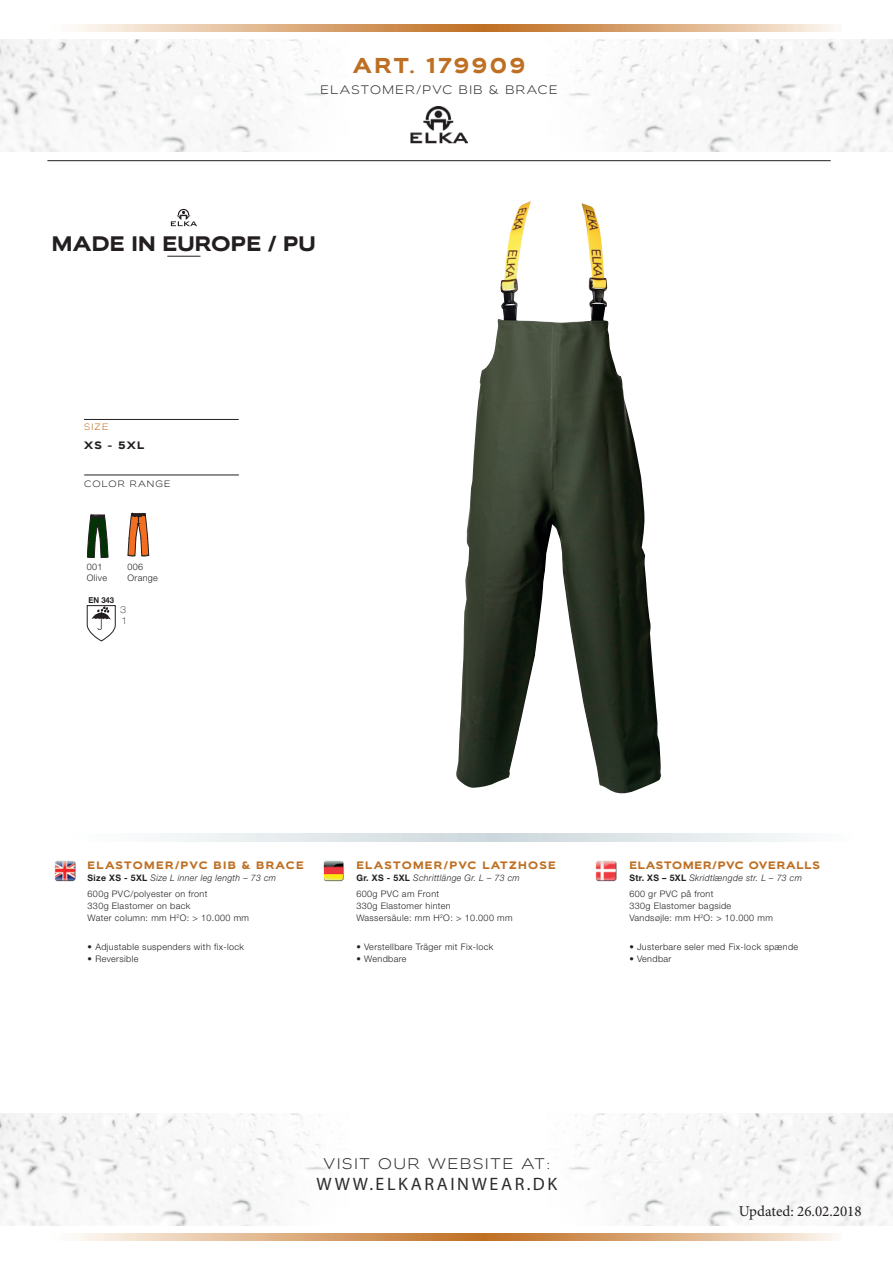
<style>
.page{position:relative;width:893px;height:1263px;background:#fff}
.page>*{position:absolute;margin:0;border:0;box-sizing:border-box;transform-origin:0 0}
.t1{font:700 21px "Biondi Sans Rg";letter-spacing:.125em;color:#be6f23}
.t2{font:700 20.4px "Biondi Sans Rg";letter-spacing:.01em;color:#231f20}
.t3{font:18px "Myriad Pro";letter-spacing:.145em;color:#2e2b2c}
.t4{font:15px "Biondi Sans Lt";letter-spacing:.125em;color:#2e2b2c}
.t5{font:15px "Minion Pro";color:#231f20}
.t6{font:12px "Biondi Sans Lt";letter-spacing:.125em;color:#2e2b2c}
.t7{font:700 10.5px "Biondi Sans Rg";letter-spacing:.125em;color:#be6f23}
.t8{font:700 10.5px "Biondi Sans Rg";letter-spacing:.08em;color:#be6f23}
.t9{font:700 10.5px "Biondi Sans Rg";color:#231f20}
.t10{font:100 expanded 9.3px/11.2px "Helvetica Neue LT Pro";color:#231f20}
.t11{font:300 9px/12px "Helvetica Neue LT Pro";letter-spacing:.04em;color:#231f20}
.t12{font:italic 300 9px/16.5px "Helvetica Neue LT Pro";letter-spacing:.04em;color:#231f20}
.t13{font:9px "Biondi Sans Lt";letter-spacing:.125em;color:#231f20}
.t14{font:9px "Biondi Sans Lt";color:#be6f23}
.t15{font:700 8.1px "Helvetica Neue";color:#231f20;scale:.95 1}
.s1{font-weight:700;font-style:normal}
.s2{font-style:normal}
</style>
<div class="page">
<img style="left:569px;top:1114px;width:324px;height:111px">
<img style="left:0;top:1114px;width:327px;height:111px">
<img style="left:569px;top:40px;width:324px;height:111px">
<img style="left:0;top:40px;width:326px;height:111px">
<hr style="left:47px;top:160px;width:784px;height:1px;background:#231f20">
<img style="left:410px;top:106px;width:57px;height:37px">
<svg style="left:73px;top:24px;width:763px;height:8px;background:#ddb085"></svg>
<svg style="left:73px;top:1233px;width:763px;height:8px;background:#ddb085"></svg>
<hr style="left:167px;top:256px;width:33px;height:1px;background:#231f20">
<svg style="left:171px;top:209px;width:26px;height:17px"></svg>
<img style="left:595px;top:860px;width:22px;height:22px">
<img style="left:323px;top:860px;width:21px;height:22px">
<img style="left:54px;top:860px;width:22px;height:22px">
<svg style="left:162px;top:834px;width:635px;height:7px;background:#e0e7e9"></svg>
<img style="left:456px;top:203px;width:205px;height:591px">
<hr style="left:84px;top:419px;width:155px;height:1px;background:#231f20">
<svg style="left:87px;top:515px;width:21px;height:43px"></svg>
<svg style="left:128px;top:513px;width:21px;height:43px"></svg>
<svg style="left:86px;top:605px;width:30px;height:37px"></svg>
<hr style="left:84px;top:475px;width:155px;height:1px;background:#231f20">
<h1 class="t1" style="left:353px;top:53px;width:174px">ART. 179909</h1>
<h3 class="t6" style="left:321px;top:82px;width:238px">ELASTOMER/PVC BIB &amp; BRACE</h3>
<h2 class="t2" style="left:52px;top:231px;width:265px">MADE IN EUROPE / PU</h2>
<p class="t14" style="left:84px;top:422px;width:26px">SIZE</p>
<p class="t9" style="left:84px;top:438px;width:61px">XS - 5XL</p>
<p class="t13" style="left:84px;top:479px;width:88px">COLOR RANGE</p>
<p class="t11" style="left:87px;top:562px;width:22px;line-height:10.5px">001<br>Olive</p>
<p class="t11" style="left:127px;top:562px;width:32px;line-height:10.5px">006<br>Orange</p>
<p class="t15" style="left:88px;top:596px;width:29px">EN 343</p>
<p class="t10" style="left:120px;top:603px;width:8px">3<br>1</p>
<p class="t7" style="left:88px;top:859px;width:216px">ELASTOMER/PVC BIB &amp; BRACE</p>
<p class="t12" style="left:88px;top:869px;width:190px"><span class="s1">Size XS - 5XL</span> Size L inner leg length – 73 cm<br><span class="s2">600g PVC/polyester on front</span></p>
<p class="t11" style="left:88px;top:900px;width:163px">330g Elastomer on back<br>Water column: mm H<sup>2</sup>O: &gt; 10.000 mm</p>
<p class="t11" style="left:88px;top:940px;width:158px">• Adjustable suspenders with fix-lock</p>
<p class="t11" style="left:88px;top:952px;width:52px">• Reversible</p>
<p class="t7" style="left:356px;top:859px;width:112px">ELASTOMER/PVC</p>
<p class="t7" style="left:482px;top:859px;width:56px">LATZHOSE</p>
<p class="t12" style="left:356px;top:869px;width:165px"><span class="s1">Gr. XS - 5XL</span> Schrittlänge Gr. L – 73 cm<br><span class="s2">600g PVC am Front</span></p>
<p class="t11" style="left:356px;top:900px;width:158px">330g Elastomer hinten<br>Wassersäule: mm H<sup>2</sup>O: &gt; 10.000 mm</p>
<p class="t11" style="left:356px;top:940px;width:138px">• Verstellbare Träger mit Fix-lock</p>
<p class="t11" style="left:356px;top:952px;width:52px">• Wendbare</p>
<p class="t8" style="left:629px;top:859px;width:107px">ELASTOMER/PVC</p>
<p class="t7" style="left:749px;top:859px;width:73px">OVERALLS</p>
<p class="t12" style="left:629px;top:869px;width:174px"><span class="s1">Str. XS – 5XL</span> Skridtlængde str. L – 73 cm<br><span class="s2">600 gr PVC på front</span></p>
<p class="t11" style="left:629px;top:900px;width:145px">330g Elastomer bagside<br>Vandsøjle: mm H<sup>2</sup>O: &gt; 10.000 mm</p>
<p class="t11" style="left:629px;top:940px;width:170px">• Justerbare seler med Fix-lock spænde</p>
<p class="t11" style="left:629px;top:952px;width:44px">• Vendbar</p>
<h3 class="t4" style="left:323px;top:1155px;width:228px">VISIT OUR WEBSITE AT:</h3>
<h3 class="t3" style="left:317px;top:1173px;width:242px">WWW.ELKARAINWEAR.DK</h3>
<h3 class="t5" style="left:739px;top:1202px;width:124px">Updated: 26.02.2018</h3>
</div>
